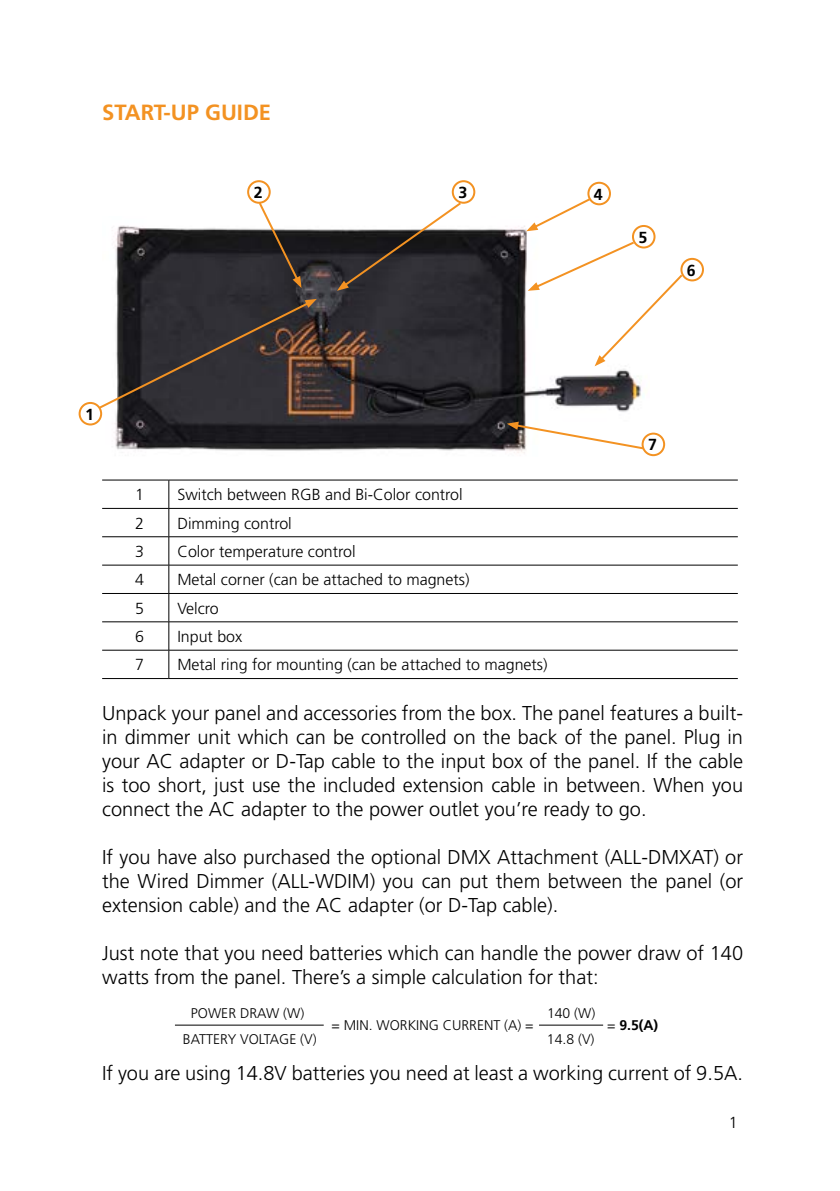
<style>
.page{position:relative;width:840px;height:1191px;background:#fff}
.page>*{position:absolute;margin:0;border:0;box-sizing:border-box;transform-origin:0 0}
.t1{font:700 22px "Frutiger LT Pro";color:#f39222}
.t2{font:300 20px/24px "Frutiger LT Pro";color:#000;text-align:justify}
.t3{font:300 16px "Frutiger LT Pro";color:#000}
.t4{font:700 16px "Frutiger LT Pro";color:#000}
.t5{font:300 14px "Frutiger LT Pro";color:#000}
.t6{font:700 14px "Frutiger LT Pro";color:#000}
.s1{font-weight:300}
</style>
<div class="page">
<hr style="left:102px;top:480px;width:67px;height:1px;background:#000">
<hr style="left:169px;top:480px;width:568px;height:1px;background:#000">
<hr style="left:102px;top:508px;width:67px;height:1px;background:#000">
<hr style="left:169px;top:508px;width:568px;height:1px;background:#000">
<hr style="left:102px;top:536px;width:67px;height:1px;background:#000">
<hr style="left:169px;top:536px;width:568px;height:1px;background:#000">
<hr style="left:102px;top:565px;width:67px;height:1px;background:#000">
<hr style="left:169px;top:565px;width:568px;height:1px;background:#000">
<hr style="left:102px;top:593px;width:67px;height:1px;background:#000">
<hr style="left:169px;top:593px;width:568px;height:1px;background:#000">
<hr style="left:102px;top:621px;width:67px;height:1px;background:#000">
<hr style="left:169px;top:621px;width:568px;height:1px;background:#000">
<hr style="left:102px;top:650px;width:67px;height:1px;background:#000">
<hr style="left:169px;top:650px;width:568px;height:1px;background:#000">
<svg style="left:168px;top:480px;width:1px;height:198px"></svg>
<hr style="left:102px;top:678px;width:67px;height:1px;background:#000">
<hr style="left:169px;top:678px;width:568px;height:1px;background:#000">
<img style="left:102px;top:225px;width:547px;height:231px">
<svg style="left:506px;top:421px;width:139px;height:30px"></svg>
<div style="left:641px;top:432px;width:23px;height:24px;border:2px solid #f39222;border-radius:50%"></div>
<div style="left:680px;top:258px;width:23px;height:23px;border:2px solid #f39222;border-radius:50%"></div>
<svg style="left:527px;top:240px;width:157px;height:126px"></svg>
<div style="left:631px;top:225px;width:24px;height:23px;border:2px solid #f39222;border-radius:50%"></div>
<svg style="left:97px;top:299px;width:219px;height:111px;background:#4b4545"></svg>
<div style="left:79px;top:402px;width:23px;height:23px;border:2px solid #f39222;border-radius:50%"></div>
<svg style="left:257px;top:200px;width:44px;height:88px"></svg>
<div style="left:247px;top:180px;width:23px;height:24px;border:2px solid #f39222;border-radius:50%"></div>
<svg style="left:337px;top:200px;width:126px;height:91px"></svg>
<div style="left:451px;top:180px;width:24px;height:24px;border:2px solid #f39222;border-radius:50%"></div>
<svg style="left:526px;top:197px;width:66px;height:34px"></svg>
<div style="left:587px;top:182px;width:23px;height:23px;border:2px solid #f39222;border-radius:50%"></div>
<hr style="left:175px;top:1024px;width:148px;height:1px;background:#000">
<hr style="left:538px;top:1024px;width:64px;height:1px;background:#000">
<p class="t1" style="left:102px;top:99px;width:170px">START-UP GUIDE</p>
<p class="t4" style="left:253px;top:183px;width:10px">2</p>
<p class="t4" style="left:458px;top:183px;width:10px">3</p>
<p class="t4" style="left:593px;top:184px;width:10px">4</p>
<p class="t4" style="left:638px;top:228px;width:10px">5</p>
<p class="t4" style="left:686px;top:260px;width:10px">6</p>
<p class="t4" style="left:85px;top:404px;width:10px">1</p>
<p class="t4" style="left:647px;top:435px;width:10px">7</p>
<p class="t3" style="left:135px;top:485px;width:10px">1</p>
<p class="t3" style="left:177px;top:485px;width:287px">Switch between RGB and Bi-Color control</p>
<p class="t3" style="left:135px;top:514px;width:10px">2</p>
<p class="t3" style="left:177px;top:514px;width:116px">Dimming control</p>
<p class="t3" style="left:135px;top:542px;width:10px">3</p>
<p class="t3" style="left:177px;top:542px;width:180px">Color temperature control</p>
<p class="t3" style="left:135px;top:570px;width:10px">4</p>
<p class="t3" style="left:177px;top:570px;width:293px">Metal corner (can be attached to magnets)</p>
<p class="t3" style="left:135px;top:599px;width:10px">5</p>
<p class="t3" style="left:177px;top:599px;width:43px">Velcro</p>
<p class="t3" style="left:135px;top:627px;width:10px">6</p>
<p class="t3" style="left:177px;top:627px;width:66px">Input box</p>
<p class="t3" style="left:135px;top:655px;width:10px">7</p>
<p class="t3" style="left:177px;top:655px;width:371px">Metal ring for mounting (can be attached to magnets)</p>
<p class="t2" style="left:102px;top:701px;width:642px">Unpack your panel and accessories from the box. The panel features a built&shy;in dimmer unit which can be controlled on the back of the panel. Plug in your AC adapter or D-Tap cable to the input box of the panel. If the cable is too short, just use the included extension cable in between. When you connect the AC adapter to the power outlet you’re ready to go.</p>
<p class="t2" style="left:102px;top:845px;width:642px">If you have also purchased the optional DMX Attachment (ALL-DMXAT) or the Wired Dimmer (ALL-WDIM) you can put them between the panel (or extension cable) and the AC adapter (or D-Tap cable).</p>
<p class="t2" style="left:102px;top:941px;width:642px">Just note that you need batteries which can handle the power draw of 140 watts from the panel. There’s a simple calculation for that:</p>
<p class="t5" style="left:191px;top:1005px;width:115px">POWER DRAW (W)</p>
<p class="t5" style="left:183px;top:1031px;width:135px">BATTERY VOLTAGE (V)</p>
<p class="t5" style="left:331px;top:1017px;width:203px">= MIN. WORKING CURRENT (A) =</p>
<p class="t5" style="left:546px;top:1005px;width:50px">140 (W)</p>
<p class="t5" style="left:546px;top:1031px;width:49px">14.8 (V)</p>
<p class="t6" style="left:606px;top:1017px;width:53px"><span class="s1">=</span> 9.5(A)</p>
<p class="t2" style="left:102px;top:1061px;width:642px">If you are using 14.8V batteries you need at least a working current of 9.5A.</p>
<p class="t3" style="left:728px;top:1113px;width:10px">1</p>
</div>
